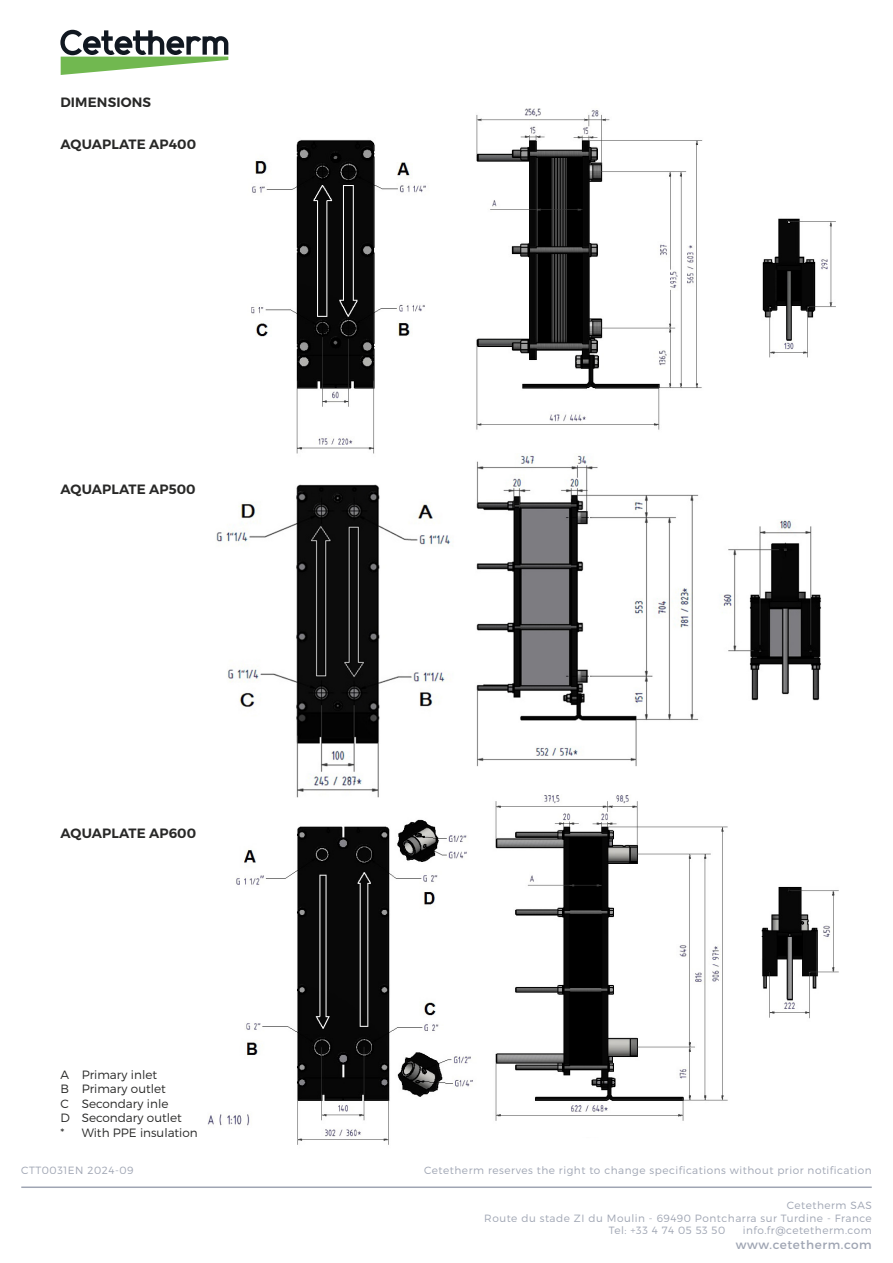
<style>
.page{position:relative;width:893px;height:1263px;background:#fff}
.page>*{position:absolute;margin:0;border:0;box-sizing:border-box;transform-origin:0 0}
.t1{font:600 13.5px "Montserrat";letter-spacing:.01em;color:#282827}
.t2{font:300 12px/14.4px "Montserrat";color:#282827}
.t3{font:12px "Montserrat";letter-spacing:.05em;color:#9fa5b3}
.t4{font:300 10.5px "Montserrat";letter-spacing:.05em;color:#9fa5b3}
</style>
<div class="page">
<svg style="left:60px;top:30px;width:168px;height:45px"></svg>
<hr style="left:21px;top:1186px;width:851px;height:2px;background:#9fa5b3">
<img style="left:251px;top:108px;width:585px;height:346px">
<img style="left:207px;top:795px;width:632px;height:350px">
<div style="left:557px;top:427px;width:26px;height:21px;background:#fff"></div>
<div style="left:577px;top:1116px;width:26px;height:21px;background:#fff"></div>
<img style="left:208px;top:484px;width:251px;height:313px">
<img style="left:722px;top:520px;width:99px;height:180px">
<img style="left:466px;top:453px;width:244px;height:314px">
<p class="t1" style="left:60px;top:94px;width:92px">DIMENSIONS</p>
<p class="t1" style="left:60px;top:135px;width:137px">AQUAPLATE AP400</p>
<p class="t1" style="left:60px;top:480px;width:137px">AQUAPLATE AP500</p>
<p class="t1" style="left:60px;top:824px;width:137px">AQUAPLATE AP600</p>
<p class="t2" style="left:60px;top:1067px;width:139px">A Primary inlet<br>B Primary outlet<br>C Secondary inle<br>D Secondary outlet<br>* With PPE insulation</p>
<p class="t4" style="left:21px;top:1164px;width:114px">CTT0031EN 2024-09</p>
<p class="t4" style="left:424px;top:1164px;width:449px">Cetetherm reserves the right to change specifications without prior notification</p>
<p class="t4" style="left:787px;top:1199px;width:86px">Cetetherm SAS</p>
<p class="t4" style="left:484px;top:1211px;width:389px">Route du stade ZI du Moulin - 69490 Pontcharra sur Turdine - France</p>
<p class="t4" style="left:609px;top:1224px;width:118px">Tel: +33 4 74 05 53 50</p>
<p class="t4" style="left:743px;top:1224px;width:130px">info.fr@cetetherm.com</p>
<p class="t3" style="left:736px;top:1237px;width:137px">www.cetetherm.com</p>
</div>
